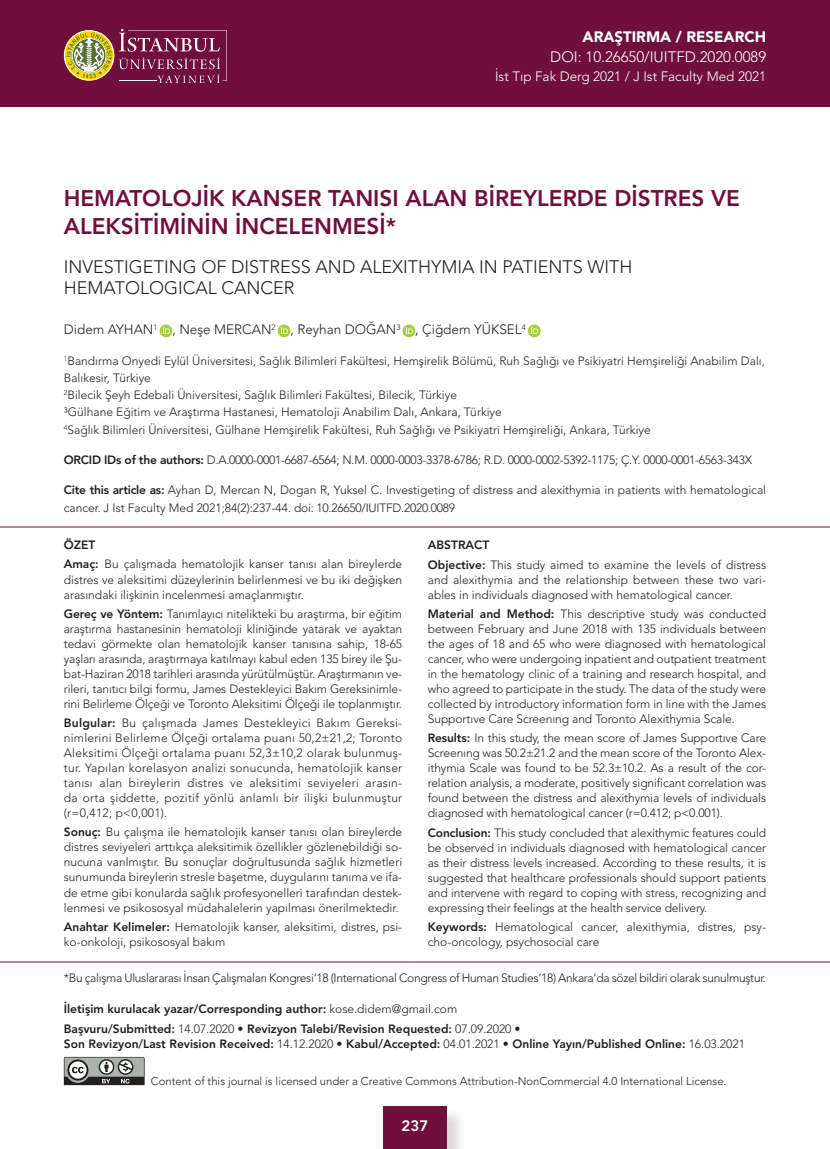
<style>
.page{position:relative;width:830px;height:1149px;background:#fff}
.page>*{position:absolute;margin:0;border:0;box-sizing:border-box;transform-origin:0 0}
.t1{font:800 22.5px/27px "Avenir LT Std";color:#700f3d}
.t2{font:300 18px/21.6px "Avenir LT Std";color:#231f20}
.t3{font:300 15px "Avenir LT Std";color:#fff}
.t4{font:900 15px "Avenir LT Std";color:#fff}
.t5{font:800 15px "Avenir LT Std";color:#fff}
.t6{font:300 13.5px "Avenir LT Std";color:#231f20}
.t7{font:300 13.5px "Avenir LT Std";color:#fff}
.t8{font:300 12px/15px "Avenir LT Std";color:#231f20}
.t9{font:800 12px/19.2px "Avenir LT Std";color:#231f20}
.t10{font:300 12px "Avenir LT Std";letter-spacing:-.025em;color:#231f20}
.t11{font:300 12px "Avenir LT Std";letter-spacing:-.02em;color:#231f20}
.t12{font:300 11.25px "Avenir LT Std";color:#231f20}
.s1{font-weight:800}
.s2{font-weight:300}
</style>
<div class="page">
<div style="left:385px;top:1108px;width:80px;height:40px;background:#231f20;opacity:.16"></div>
<div style="left:383px;top:1106px;width:63px;height:42px;background:#700f3d"></div>
<div style="left:0;top:0;width:829px;height:106px;background:#700f3d"></div>
<hr style="left:0;top:526px;width:415px;height:1px;background:#700f3d">
<hr style="left:415px;top:526px;width:414px;height:1px;background:#700f3d">
<hr style="left:0;top:961px;width:415px;height:1px;background:#700f3d">
<hr style="left:415px;top:961px;width:414px;height:1px;background:#700f3d">
<svg style="left:64px;top:29px;width:163px;height:54px"></svg>
<svg style="left:159px;top:324px;width:13px;height:13px"></svg>
<svg style="left:163px;top:327px;width:7px;height:7px"></svg>
<svg style="left:277px;top:324px;width:13px;height:13px"></svg>
<svg style="left:281px;top:327px;width:7px;height:7px"></svg>
<svg style="left:402px;top:324px;width:13px;height:13px"></svg>
<svg style="left:405px;top:327px;width:7px;height:7px"></svg>
<svg style="left:527px;top:324px;width:13px;height:13px"></svg>
<svg style="left:531px;top:327px;width:7px;height:7px"></svg>
<svg style="left:64px;top:1056px;width:80px;height:28px;background:#888a88"></svg>
<p class="t4" style="left:582px;top:28px;width:185px">ARAŞTIRMA / RESEARCH</p>
<p class="t3" style="left:550px;top:48px;width:217px">DOI: 10.26650/IUITFD.2020.0089</p>
<p class="t7" style="left:495px;top:68px;width:272px">İst Tıp Fak Derg 2021 / J Ist Faculty Med 2021</p>
<h1 class="t1" style="left:64px;top:185px;width:677px">HEMATOLOJİ K KANSER TANISI ALAN Bİ REYLERDE DİSTRES VE<br>ALEKSİTİMİNİN İNCELENMESİ*</h1>
<h2 class="t2" style="left:64px;top:255px;width:570px">INVESTIGETING OF DISTRESS AND ALEXITHYMIA IN PATIENTS WITH<br>HEMATOLOGICAL CANCER</h2>
<p class="t6" style="left:64px;top:321px;width:463px">Didem AYHAN<sup>1</sup> , Neşe MERCAN<sup>2</sup> , Reyhan DOĞAN<sup>3</sup> , Çiğdem YÜKSEL<sup>4</sup></p>
<p class="t8" style="left:64px;top:352px;width:702px;line-height:17.2px"><sup>1</sup>Bandırma Onyedi Eylül Üniversitesi, Sağlık Bilimleri Fakültesi, Hemşirelik Bölümü, Ruh Sağlığı ve Psikiyatri Hemşireliği Anabilim Dalı, Balıkesir, Türkiye<br><sup>2</sup>Bilecik Şeyh Edebali Üniversitesi, Sağlık Bilimleri Fakültesi, Bilecik, Türkiye<br>³Gülhane Eğitim ve Araştırma Hastanesi, Hematoloji Anabilim Dalı, Ankara, Türkiye<br><sup>4</sup>Sağlık Bilimleri Üniversitesi, Gülhane Hemşirelik Fakültesi, Ruh Sağlığı ve Psikiyatri Hemşireliği, Ankara, Türkiye</p>
<p class="t11" style="left:64px;top:452px;width:689px"><span class="s1">ORCID IDs of the authors:</span> D.A.0000-0001-6687-6564; N.M. 0000-0003-3378-6786; R.D. 0000-0002-5392-1175; Ç.Y. 0000-0001-6563-343X</p>
<p class="t8" style="left:64px;top:481px;width:703px;line-height:17.2px"><span class="s1">Cite this article as:</span> Ayhan D, Mercan N, Dogan R, Yuksel C. Investigeting of distress and alexithymia in patients with hematological cancer. J Ist Faculty Med 2021;84(2):237-44. doi: 10.26650/IUITFD.2020.0089</p>
<p class="t8" style="left:427px;top:535px;width:340px;line-height:19.2px"><span class="s1">ABSTRACT<br>Objective:</span> This study aimed to examine the levels of distress</p>
<p class="t8" style="left:427px;top:571px;width:340px">and alexithymia and the relationship between these two vari&shy;ables in individuals diagnosed with hematological cancer.</p>
<p class="t8" style="left:427px;top:606px;width:340px;text-align:justify"><span class="s1">Material and Method:</span> This descriptive study was conducted between February and June 2018 with 135 individuals between the ages of 18 and 65 who were diagnosed with hematological cancer, who were undergoing inpatient and outpatient treatment in the hematology clinic of a training and research hospital, and who agreed to participate in the study. The data of the study were collected by introductory information form in line with the James Supportıve Care Screenıng and Toronto Alexithymia Scale.</p>
<p class="t8" style="left:427px;top:730px;width:340px;text-align:justify"><span class="s1">Results:</span> In this study, the mean score of James Supportıve Care Screenıng was 50.2±21.2 and the mean score of the Toronto Alex&shy;ithymia Scale was found to be 52.3±10.2. As a result of the cor&shy;relation analysis, a moderate, positively significant correlation was found between the distress and alexithymia levels of individuals diagnosed with hematological cancer (r=0.412; p&lt;0.001).</p>
<p class="t8" style="left:427px;top:824px;width:340px;text-align:justify"><span class="s1">Conclusion:</span> This study concluded that alexithymic features could be observed in individuals diagnosed with hematological cancer as their distress levels increased. According to these results, it is suggested that healthcare professionals should support patients and intervene with regard to coping with stress, recognizing and expressing their feelings at the health service delivery.</p>
<p class="t8" style="left:427px;top:918px;width:340px"><span class="s1">Keywords:</span> Hematological cancer, alexithymia, distres, psy&shy;cho-oncology, psychosocial care</p>
<p class="t8" style="left:64px;top:535px;width:340px;line-height:19.2px"><span class="s1">ÖZET<br>Amaç:</span> Bu çalışmada hematolojik kanser tanısı alan bireylerde</p>
<p class="t8" style="left:64px;top:571px;width:340px">distres ve aleksitimi düzeylerinin belirlenmesi ve bu iki değişken arasındaki ilişkinin incelenmesi amaçlanmıştır.</p>
<p class="t8" style="left:64px;top:606px;width:340px;text-align:justify"><span class="s1">Gereç ve Yöntem:</span> Tanımlayıcı nitelikteki bu araştırma, bir eğitim araştırma hastanesinin hematoloji kliniğinde yatarak ve ayaktan tedavi görmekte olan hematolojik kanser tanısına sahip, 18-65 yaşları arasında, araştırmaya katılmayı kabul eden 135 birey ile Şu&shy;bat-Haziran 2018 tarihleri arasında yü rütü lmüştü r. Araştırmanın ve&shy;rileri, tanıtıcı bilgi formu, James Destekleyici Bakım Gereksinimle&shy;rini Belirleme Ölçeği ve Toronto Aleksitimi Ölçeği ile toplanmıştır.</p>
<p class="t8" style="left:64px;top:715px;width:340px;text-align:justify"><span class="s1">Bulgular:</span> Bu çalışmada James Destekleyici Bakım Gereksi&shy;nimlerini Belirleme Ölçeği ortalama puanı 50,2±21,2; Toronto Aleksitimi Ölçeği ortalama puanı 52,3±10,2 olarak bulunmuş&shy;tur. Yapılan korelasyon analizi sonucunda, hematolojik kanser tanısı alan bireylerin distres ve aleksitimi seviyeleri arasın&shy;da orta şiddette, pozitif yönlü anlamlı bir ilişki bulunmuştur (r=0,412; p&lt;0,001).</p>
<p class="t8" style="left:64px;top:824px;width:340px;text-align:justify"><span class="s1">Sonuç:</span> Bu çalışma ile hematolojik kanser tanısı olan bireylerde distres seviyeleri arttıkça aleksitimik özellikler gözlenebildiği so&shy;nucuna varılmıştır. Bu sonuçlar doğrultusunda sağlık hizmetleri sunumunda bireylerin stresle başetme, duygularını tanıma ve ifa&shy;de etme gibi konularda sağlık profesyonelleri tarafından destek&shy;lenmesi ve psikososyal müdahalelerin yapılması önerilmektedir.</p>
<p class="t8" style="left:64px;top:918px;width:340px"><span class="s1">Anahtar Kelimeler:</span> Hematolojik kanser, aleksitimi, distres, psi&shy;ko-onkoloji, psikososyal bakım</p>
<p class="t10" style="left:64px;top:970px;width:703px">*Bu çalışma Uluslararası İnsan Çalışmaları Kongresi’18 (International Congress of Human Studies’18) Ankara’da sözel bildiri olarak sunulmuştur.</p>
<p class="t9" style="left:64px;top:999px;width:458px">İletişim kurulacak yazar/Corresponding author: <span class="s2">kose.didem@gmail.com<br></span>Başvuru/Submitted: <span class="s2">14.07.2020 •</span> Revizyon Talebi/Revision Requested: <span class="s2">07.09.2020 •</span></p>
<p class="t9" style="left:64px;top:1033px;width:682px">Son Revizyon/Last Revision Received: <span class="s2">14.12.2020 •</span> Kabul/Accepted: <span class="s2">04.01.2021 •</span> Online Yayın/Published Online: <span class="s2">16.03.2021</span></p>
<p class="t12" style="left:151px;top:1074px;width:577px">Content of this journal is licensed under a Creative Commons Attribution-NonCommercial 4.0 International License.</p>
<p class="t5" style="left:401px;top:1115px;width:28px">237</p>
</div>
